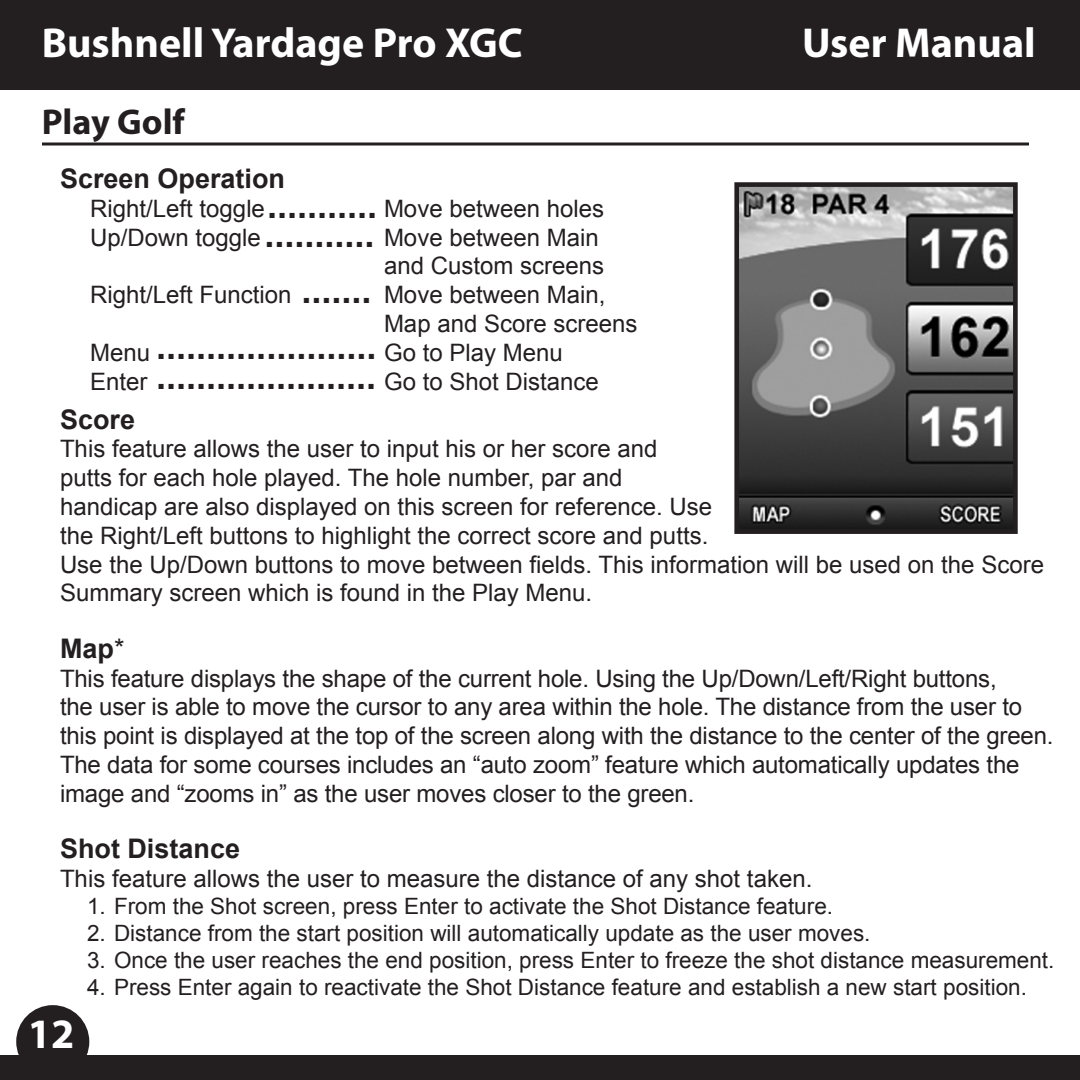
<style>
.page{position:relative;width:1080px;height:1080px;background:#fff}
.page>*{position:absolute;margin:0;border:0;box-sizing:border-box;transform-origin:0 0}
.t1{font:700 42px "Myriad Pro";color:#fff}
.t2{font:700 36px "Arial";color:#231f20}
.t3{font:700 36px "Myriad Pro";color:#231f20}
.t4{font:700 27px "Arial";color:#231f20}
.t5{font:24px/28.8px "Arial";color:#231f20}
.t6{font:22.5px "Arial";color:#231f20}
.s1{font-weight:400}
</style>
<div class="page">
<div style="left:0;top:0;width:1080px;height:90px;background:#231f20"></div>
<div style="left:0;top:1055px;width:1080px;height:25px;background:#231f20"></div>
<div style="left:16px;top:1005px;width:73px;height:73px;background:#231f20;border-radius:50%"></div>
<svg style="left:42px;top:142px;width:987px;height:4px;background:#595657"></svg>
<img style="left:740px;top:188px;width:272px;height:340px">
<div style="left:734px;top:182px;width:284px;height:352px;border:5px solid #231f20"></div>
<p class="t1" style="left:42px;top:16px;width:483px">Bushnell Yardage Pro XGC</p>
<p class="t1" style="left:802px;top:16px;width:235px">User Manual</p>
<p class="t3" style="left:42px;top:98px;width:145px">Play Golf</p>
<p class="t4" style="left:60px;top:161px;width:227px">Screen Operation</p>
<p class="t5" style="left:90px;top:194px;width:176px">Right/Left toggle</p>
<p class="t5" style="left:384px;top:194px;width:222px">Move between holes</p>
<p class="t5" style="left:90px;top:223px;width:172px">Up/Down toggle</p>
<p class="t5" style="left:384px;top:223px;width:216px">Move between Main</p>
<p class="t5" style="left:384px;top:252px;width:222px">and Custom screens</p>
<p class="t5" style="left:90px;top:281px;width:203px">Right/Left Function</p>
<p class="t5" style="left:384px;top:281px;width:223px">Move between Main,</p>
<p class="t5" style="left:384px;top:309px;width:255px">Map and Score screens</p>
<p class="t5" style="left:90px;top:338px;width:62px">Menu</p>
<p class="t5" style="left:384px;top:338px;width:180px">Go to Play Menu</p>
<p class="t5" style="left:90px;top:367px;width:59px">Enter</p>
<p class="t5" style="left:384px;top:367px;width:216px">Go to Shot Distance</p>
<p class="t2" style="left:267px;top:182px;width:112px">...........</p>
<p class="t2" style="left:265px;top:210px;width:112px">...........</p>
<p class="t2" style="left:302px;top:267px;width:72px">.......</p>
<p class="t2" style="left:156px;top:323px;width:222px">......................</p>
<p class="t2" style="left:156px;top:353px;width:222px">......................</p>
<p class="t4" style="left:60px;top:401px;width:77px">Score</p>
<p class="t5" style="left:60px;top:435px;width:986px">This feature allows the user to input his or her score and<br>putts for each hole played. The hole number, par and<br>handicap are also displayed on this screen for reference. Use<br>the Right/Left buttons to highlight the correct score and putts.<br>Use the Up/Down buttons to move between fields. This information will be used on the Score Summary screen which is found in the Play Menu.</p>
<p class="t4" style="left:60px;top:631px;width:66px">Map<span class="s1">*</span></p>
<p class="t5" style="left:60px;top:664px;width:938px">This feature displays the shape of the current hole. Using the Up/Down/Left/Right buttons,</p>
<p class="t5" style="left:60px;top:693px;width:995px">the user is able to move the cursor to any area within the hole. The distance from the user to this point is displayed at the top of the screen along with the distance to the center of the green.<br>The data for some courses includes an “auto zoom” feature which automatically updates the image and “zooms in” as the user moves closer to the green.</p>
<p class="t4" style="left:60px;top:831px;width:182px">Shot Distance</p>
<p class="t5" style="left:60px;top:864px;width:754px">This feature allows the user to measure the distance of any shot taken.</p>
<p class="t6" style="left:87px;top:891px;width:748px">1. From the Shot screen, press Enter to activate the Shot Distance feature.</p>
<p class="t6" style="left:87px;top:918px;width:785px">2. Distance from the start position will automatically update as the user moves.</p>
<p class="t6" style="left:87px;top:945px;width:969px">3. Once the user reaches the end position, press Enter to freeze the shot distance measurement.</p>
<p class="t6" style="left:87px;top:972px;width:941px">4. Press Enter again to reactivate the Shot Distance feature and establish a new start position.</p>
<p class="t1" style="left:28px;top:1006px;width:48px">12</p>
</div>
